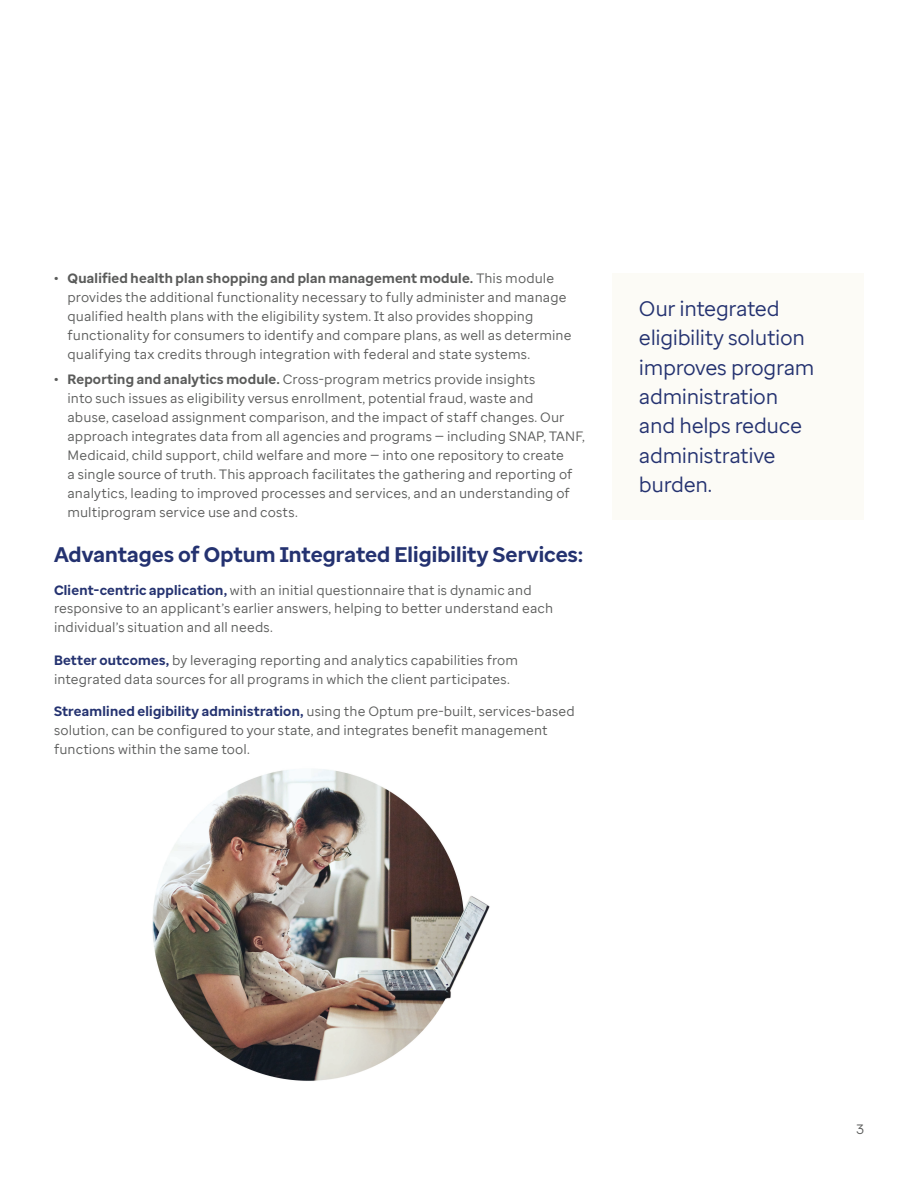
<style>
.page{position:relative;width:918px;height:1188px;background:#fff}
.page>*{position:absolute;margin:0;border:0;box-sizing:border-box;transform-origin:0 0}
.Intro{font:21px/29.4px "Optum Sans";letter-spacing:-.02em;color:#243270}
.Subhead{font:700 21px "Optum Sans";letter-spacing:.005em;color:#243270}
.Body{font:13.5px/18.9px "Optum Sans";letter-spacing:.005em;color:#5a5b5a}
.s1{font-weight:700}
.s2{font-weight:700;color:#243270}
</style>
<div class="page">
<div style="left:612px;top:273px;width:252px;height:246px;background:#fcfbf6"></div>
<img style="left:152px;top:769px;width:338px;height:312px">
<p class="Body" style="left:68px;top:269px;width:506px;text-indent:-14px"><span class="s1">• Qualified health plan shopping and plan management module.</span> This module provides the additional functionality necessary to fully administer and manage qualified health plans with the eligibility system. It also provides shopping functionality for consumers to identify and compare plans, as well as determine qualifying tax credits through integration with federal and state systems.</p>
<p class="Body" style="left:68px;top:370px;width:519px;text-indent:-14px"><span class="s1">• Reporting and analytics module.</span> Cross-program metrics provide insights<br>into such issues as eligibility versus enrollment, potential fraud, waste and<br>abuse, caseload assignment comparison, and the impact of staff changes. Our approach integrates data from all agencies and programs — including SNAP, TANF, Medicaid, child support, child welfare and more — into one repository to create<br>a single source of truth. This approach facilitates the gathering and reporting of analytics, leading to improved processes and services, and an understanding of multiprogram service use and costs.</p>
<p class="Subhead" style="left:54px;top:541px;width:531px">Advantages of Optum Integrated Eligibility Services:</p>
<p class="Body" style="left:54px;top:580px;width:501px"><span class="s2">Client-centric application,</span> with an initial questionnaire that is dynamic and responsive to an applicant’s earlier answers, helping to better understand each individual’s situation and all needs.</p>
<p class="Body" style="left:54px;top:650px;width:466px"><span class="s2">Better outcomes,</span> by leveraging reporting and analytics capabilities from integrated data sources for all programs in which the client participates.</p>
<p class="Body" style="left:54px;top:702px;width:522px"><span class="s2">Streamlined eligibility administration,</span> using the Optum pre-built, services-based solution, can be configured to your state, and integrates benefit management functions within the same tool.</p>
<p class="Intro" style="left:639px;top:294px;width:177px">Our integrated eligibility solution improves program administration and helps reduce administrative burden.</p>
<p class="Body" style="left:856px;top:1120px;width:9px">3</p>
</div>
